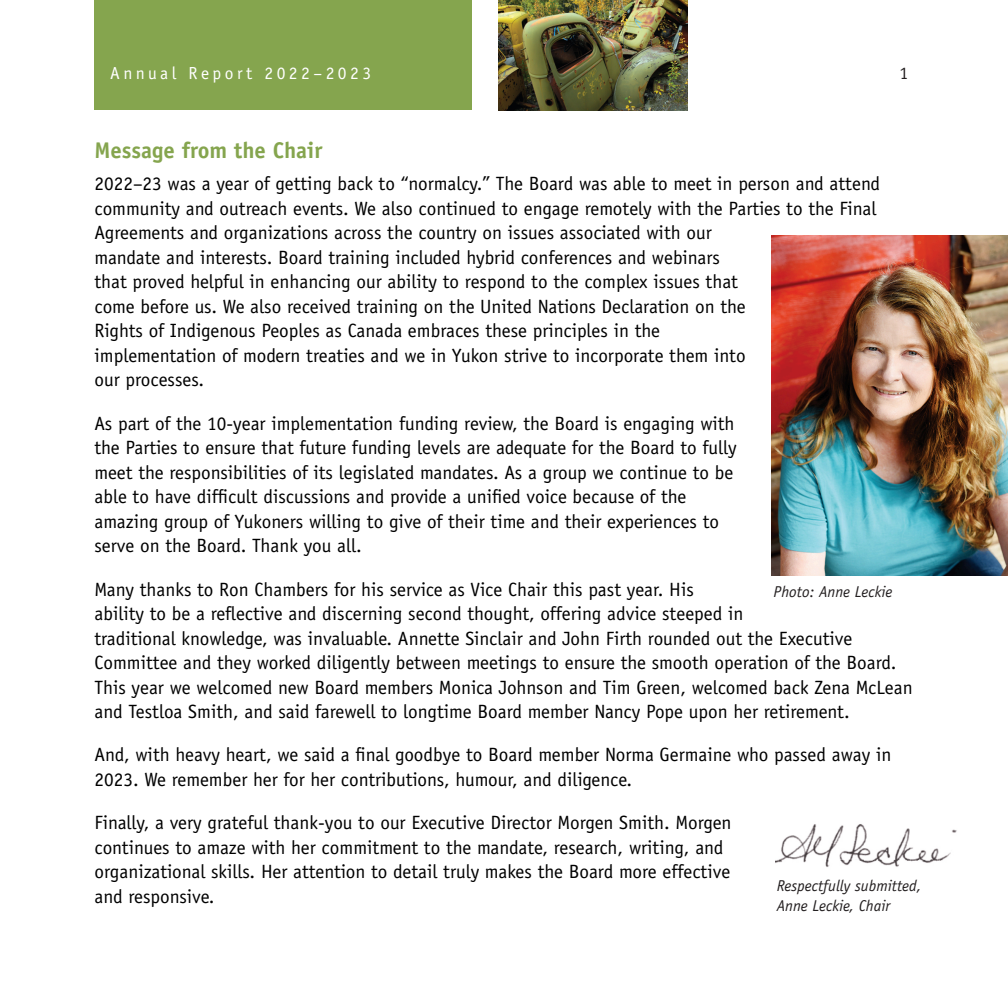
<style>
.page{position:relative;width:1008px;height:1008px;background:#fff}
.page>*{position:absolute;margin:0;border:0;box-sizing:border-box;transform-origin:0 0}
.t1{font:700 22.75px "Officina Sans";color:#85a54e}
.t2{font:19.25px/24.5px "Officina Sans";color:#000}
.t3{font:17.5px "Officina Sans";letter-spacing:.2em;color:#fff}
.t4{font:17.5px "Officina Sans";color:#231f20}
.t5{font:italic 15.75px/19.2px "Officina Sans";color:#231f20}
</style>
<div class="page">
<div style="left:94px;top:0;width:378px;height:110px;background:#85a54e"></div>
<img style="left:771px;top:236px;width:237px;height:340px">
<img style="left:775px;top:824px;width:182px;height:43px">
<img style="left:498px;top:0;width:189px;height:110px">
<p class="t3" style="left:110px;top:66px;width:263px">Annual Report 2022–2023</p>
<p class="t4" style="left:900px;top:66px;width:10px">1</p>
<p class="t1" style="left:94px;top:141px;width:229px">Message from the Chair</p>
<p class="t2" style="left:94px;top:173px;width:787px">2022–23 was a year of getting back to “normalcy.” The Board was able to meet in person and attend community and outreach events. We also continued to engage remotely with the Parties to the Final Agreements and organizations across the country on issues associated with our<br>mandate and interests. Board training included hybrid conferences and webinars<br>that proved helpful in enhancing our ability to respond to the complex issues that<br>come before us. We also received training on the United Nations Declaration on the<br>Rights of Indigenous Peoples as Canada embraces these principles in the<br>implementation of modern treaties and we in Yukon strive to incorporate them into<br>our processes.</p>
<p class="t2" style="left:94px;top:413px;width:644px">As part of the 10-year implementation funding review, the Board is engaging with the Parties to ensure that future funding levels are adequate for the Board to fully meet the responsibilities of its legislated mandates. As a group we continue to be able to have difficult discussions and provide a unified voice because of the amazing group of Yukoners willing to give of their time and their experiences to serve on the Board. Thank you all.</p>
<p class="t2" style="left:94px;top:579px;width:820px">Many thanks to Ron Chambers for his service as Vice Chair this past year. His<br>ability to be a reflective and discerning second thought, offering advice steeped in<br>traditional knowledge, was invaluable. Annette Sinclair and John Firth rounded out the Executive Committee and they worked diligently between meetings to ensure the smooth operation of the Board.<br>This year we welcomed new Board members Monica Johnson and Tim Green, welcomed back Zena McLean and Testloa Smith, and said farewell to longtime Board member Nancy Pope upon her retirement.</p>
<p class="t2" style="left:94px;top:744px;width:798px">And, with heavy heart, we said a final goodbye to Board member Norma Germaine who passed away in<br>2023. We remember her for her contributions, humour, and diligence.</p>
<p class="t2" style="left:94px;top:812px;width:639px">Finally, a very grateful thank-you to our Executive Director Morgen Smith. Morgen continues to amaze with her commitment to the mandate, research, writing, and organizational skills. Her attention to detail truly makes the Board more effective and responsive.</p>
<p class="t5" style="left:774px;top:584px;width:120px">Photo: Anne Leckie</p>
<p class="t5" style="left:777px;top:878px;width:146px">Respectfully submitted,<br>Anne Leckie, Chair</p>
</div>
